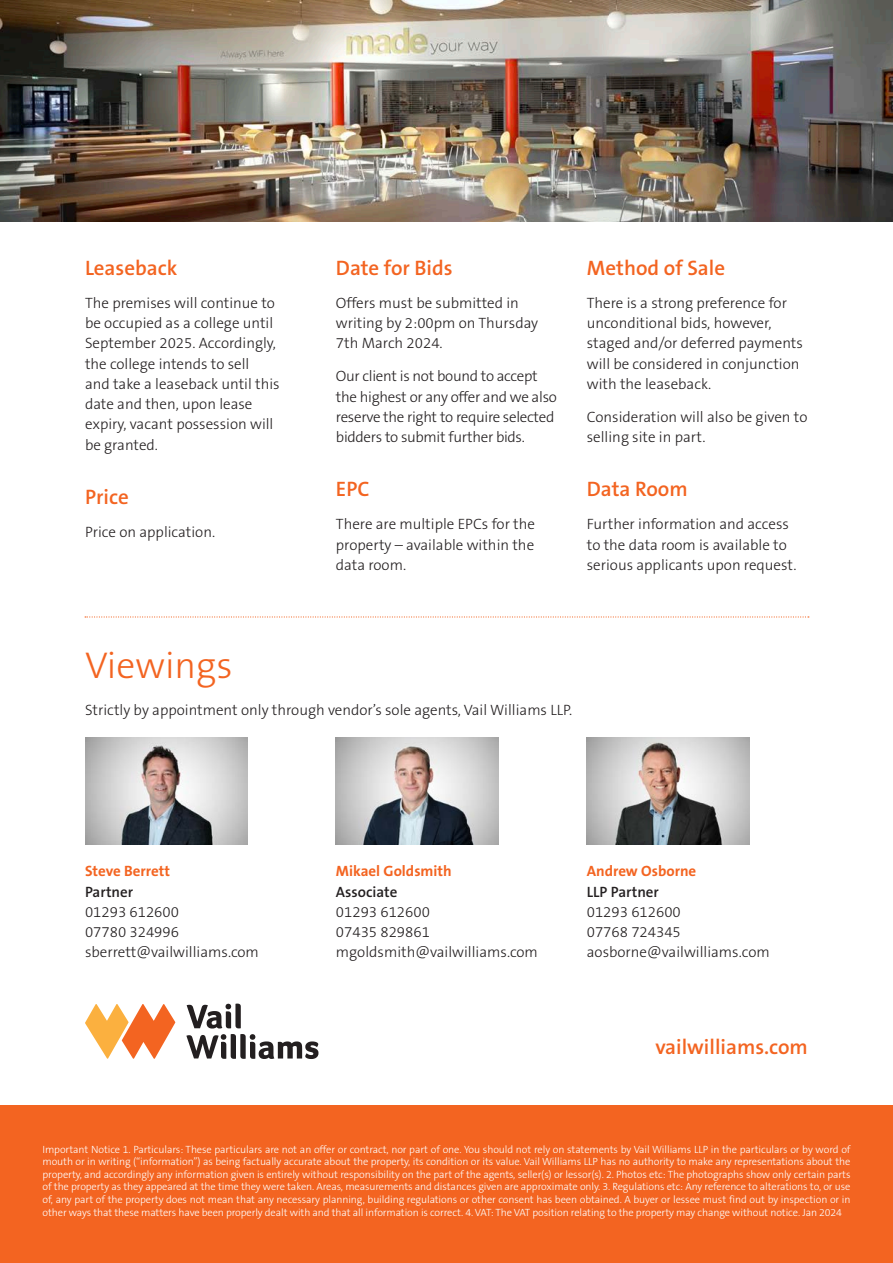
<style>
.page{position:relative;width:893px;height:1263px;background:#fff}
.page>*{position:absolute;margin:0;border:0;box-sizing:border-box;transform-origin:0 0}
.t1{font:300 37.5px "The Sans B3";color:#f36421}
.t2{font:600 21px "The Sans B6";color:#f36421}
.t3{font:300 15px/20.2px "The Sans B3";color:#231f20}
.t4{font:300 15px/20.2px "The Sans B3";letter-spacing:-.02em;color:#231f20}
.t5{font:700 15px "The Sans B7";color:#f36421}
.t6{font:600 15px "The Sans B6";color:#231f20}
.t7{font:300 10.5px/12.6px "The Sans B3";letter-spacing:-.01em;color:#fff;text-align:justify}
</style>
<div class="page">
<div style="left:0;top:1106px;width:893px;height:157px;background:#f36421"></div>
<svg style="left:85px;top:616px;width:724px;height:1px"></svg>
<img style="left:85px;top:738px;width:163px;height:106px">
<img style="left:336px;top:738px;width:163px;height:106px">
<img style="left:587px;top:738px;width:162px;height:106px">
<svg style="left:187px;top:1003px;width:54px;height:25px"></svg>
<svg style="left:85px;top:1004px;width:90px;height:55px"></svg>
<svg style="left:186px;top:1034px;width:132px;height:25px"></svg>
<img style="left:0;top:0;width:893px;height:221px">
<p class="t2" style="left:85px;top:257px;width:94px">Leaseback</p>
<p class="t3" style="left:85px;top:293px;width:196px">The premises will continue to be occupied as a college until<br>September 2025. Accordingly, the college intends to sell<br>and take a leaseback until this date and then, upon lease expiry, vacant possession will be granted.</p>
<p class="t2" style="left:85px;top:486px;width:45px">Price</p>
<p class="t3" style="left:85px;top:522px;width:132px">Price on application.</p>
<p class="t2" style="left:336px;top:257px;width:118px">Date for Bids</p>
<p class="t3" style="left:336px;top:293px;width:204px">Offers must be submitted in writing by 2:00pm on Thursday<br>7th March 2024.</p>
<p class="t4" style="left:336px;top:367px;width:222px">Our client is not bound to accept the highest or any offer and we also reserve the right to require selected bidders to submit further bids.</p>
<p class="t2" style="left:336px;top:478px;width:35px">EPC</p>
<p class="t3" style="left:336px;top:515px;width:201px;text-align:justify">There are multiple EPCs for the property – available within the data room.</p>
<p class="t2" style="left:587px;top:257px;width:140px">Method of Sale</p>
<p class="t3" style="left:587px;top:293px;width:217px">There is a strong preference for unconditional bids, however, staged and/or deferred payments will be considered in conjunction with the leaseback.</p>
<p class="t3" style="left:587px;top:407px;width:222px">Consideration will also be given to selling site in part.</p>
<p class="t2" style="left:587px;top:478px;width:102px">Data Room</p>
<p class="t3" style="left:587px;top:515px;width:211px">Further information and access to the data room is available to serious applicants upon request.</p>
<p class="t1" style="left:85px;top:646px;width:149px">Viewings</p>
<p class="t3" style="left:85px;top:701px;width:489px">Strictly by appointment only through vendor’s sole agents, Vail Williams LLP.</p>
<p class="t5" style="left:85px;top:863px;width:86px">Steve Berrett</p>
<p class="t6" style="left:85px;top:884px;width:50px">Partner</p>
<p class="t3" style="left:85px;top:902px;width:96px">01293 612600</p>
<p class="t3" style="left:85px;top:922px;width:96px">07780 324996</p>
<p class="t3" style="left:85px;top:943px;width:175px">sberrett@vailwilliams.com</p>
<p class="t5" style="left:336px;top:863px;width:117px">Mikael Goldsmith</p>
<p class="t6" style="left:336px;top:884px;width:63px">Associate</p>
<p class="t3" style="left:336px;top:902px;width:96px">01293 612600</p>
<p class="t3" style="left:336px;top:922px;width:96px">07435 829861</p>
<p class="t3" style="left:336px;top:943px;width:204px">mgoldsmith@vailwilliams.com</p>
<p class="t5" style="left:587px;top:863px;width:111px">Andrew Osborne</p>
<p class="t6" style="left:587px;top:884px;width:74px">LLP Partner</p>
<p class="t3" style="left:587px;top:902px;width:96px">01293 612600</p>
<p class="t3" style="left:587px;top:922px;width:96px">07768 724345</p>
<p class="t3" style="left:587px;top:943px;width:184px">aosborne@vailwilliams.com</p>
<p class="t2" style="left:655px;top:1036px;width:154px">vailwilliams.com</p>
<p class="t7" style="left:43px;top:1143px;width:809px">Important Notice 1. Particulars: These particulars are not an offer or contract, nor part of one. You should not rely on statements by Vail Williams LLP in the particulars or by word of mouth or in writing (“information”) as being factually accurate about the property, its condition or its value. Vail Williams LLP has no authority to make any representations about the property, and accordingly any information given is entirely without responsibility on the part of the agents, seller(s) or lessor(s). 2. Photos etc: The photographs show only certain parts of the property as they appeared at the time they were taken. Areas, measurements and distances given are approximate only. 3. Regulations etc: Any reference to alterations to, or use of, any part of the property does not mean that any necessary planning, building regulations or other consent has been obtained. A buyer or lessee must find out by inspection or in other ways that these matters have been properly dealt with and that all information is correct. 4. VAT: The VAT position relating to the property may change without notice. Jan 2024</p>
</div>
